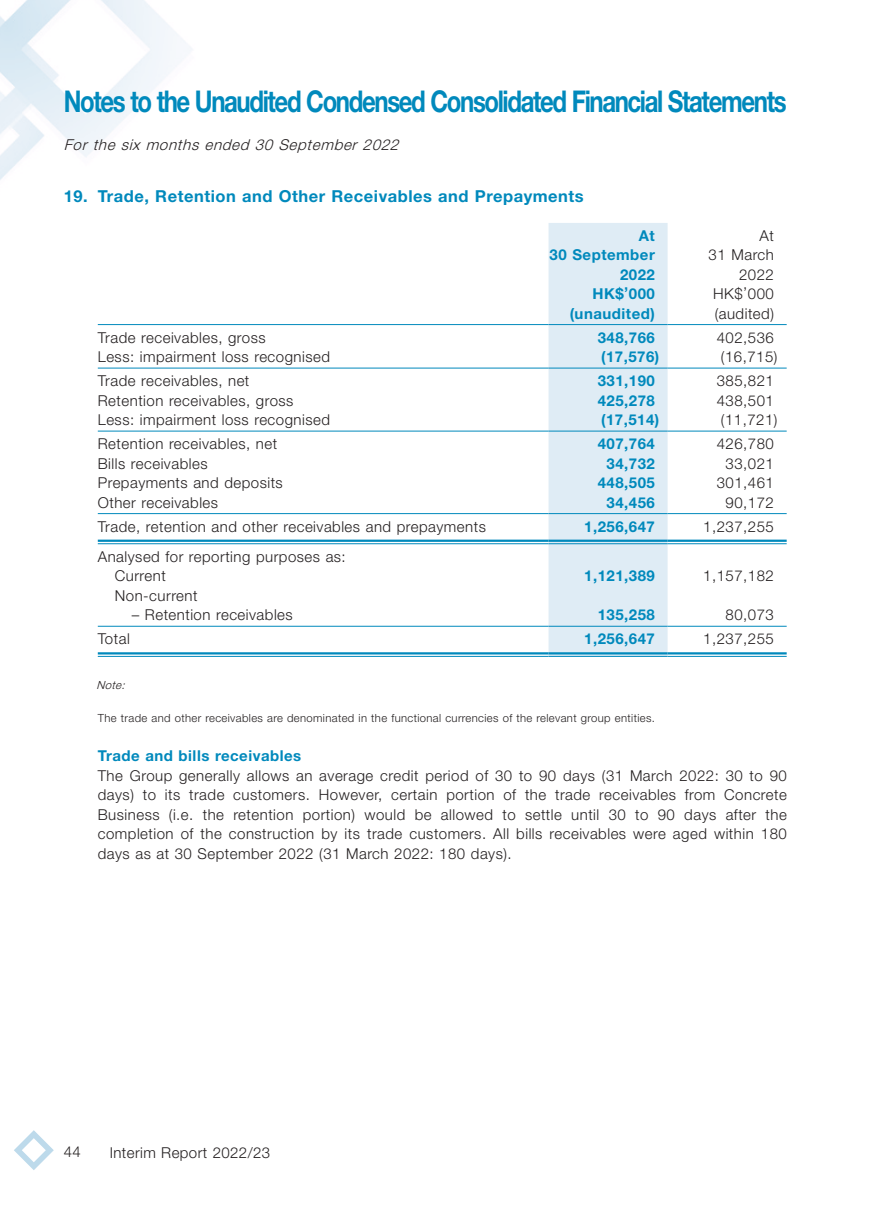
<style>
.page{position:relative;width:893px;height:1212px;background:#fff}
.page>*{position:absolute;margin:0;border:0;box-sizing:border-box;transform-origin:0 0}
.t1{font:700 30px "Helvetica Neue LT Std";letter-spacing:-.055em;color:#0089bc;scale:.8 1}
.Heading_1{font:700 16.5px "Helvetica Neue LT Std";letter-spacing:.035em;color:#0089bc}
.Body_Text{font:300 15px/19.5px "Helvetica Neue LT Std";letter-spacing:.035em;color:#231f20;text-align:justify}
.Body_Text-2{font:700 15px "Helvetica Neue LT Std";letter-spacing:.035em;color:#0089bc}
.t2{font:italic 300 15px "Helvetica Neue LT Std";color:#231f20}
.Heading_2{font:700 15px "Helvetica Neue LT Std";letter-spacing:.035em;color:#0089bc}
.Notes{font:300 11.25px "Helvetica Neue LT Std";letter-spacing:.035em;color:#231f20}
.Notes-2{font:italic 300 11.25px "Helvetica Neue LT Std";color:#231f20}
</style>
<div class="page">
<img style="left:0;top:0;width:787px;height:657px">
<svg style="left:14px;top:1130px;width:40px;height:40px"></svg>
<div style="left:549px;top:223px;width:119px;height:433px;background:#dfecf5"></div>
<hr style="left:98px;top:324px;width:451px;height:1px;background:#0089bc">
<hr style="left:549px;top:324px;width:119px;height:1px;background:#0089bc">
<hr style="left:668px;top:324px;width:119px;height:1px;background:#0089bc">
<hr style="left:98px;top:368px;width:451px;height:1px;background:#0089bc">
<hr style="left:549px;top:368px;width:119px;height:1px;background:#0089bc">
<hr style="left:668px;top:368px;width:119px;height:1px;background:#0089bc">
<hr style="left:98px;top:431px;width:451px;height:1px;background:#0089bc">
<hr style="left:549px;top:431px;width:119px;height:1px;background:#0089bc">
<hr style="left:668px;top:431px;width:119px;height:1px;background:#0089bc">
<hr style="left:98px;top:513px;width:451px;height:1px;background:#0089bc">
<hr style="left:549px;top:513px;width:119px;height:1px;background:#0089bc">
<hr style="left:668px;top:513px;width:119px;height:1px;background:#0089bc">
<hr style="left:98px;top:540px;width:451px;height:2px;background:#0089bc">
<hr style="left:98px;top:543px;width:451px;height:1px;background:#0089bc">
<hr style="left:549px;top:540px;width:119px;height:2px;background:#0089bc">
<hr style="left:549px;top:543px;width:119px;height:1px;background:#0089bc">
<hr style="left:668px;top:540px;width:119px;height:2px;background:#0089bc">
<hr style="left:668px;top:543px;width:119px;height:1px;background:#0089bc">
<hr style="left:98px;top:626px;width:451px;height:1px;background:#0089bc">
<hr style="left:549px;top:626px;width:119px;height:1px;background:#0089bc">
<hr style="left:668px;top:626px;width:119px;height:1px;background:#0089bc">
<hr style="left:98px;top:652px;width:451px;height:2px;background:#0089bc">
<hr style="left:98px;top:656px;width:451px;height:1px;background:#0089bc">
<hr style="left:549px;top:652px;width:119px;height:2px;background:#0089bc">
<hr style="left:549px;top:656px;width:119px;height:1px;background:#0089bc">
<hr style="left:668px;top:652px;width:119px;height:2px;background:#0089bc">
<hr style="left:668px;top:656px;width:119px;height:1px;background:#0089bc">
<h1 class="t1" style="left:64px;top:83px;width:905px">Notes to the Unaudited Condensed Consolidated Financial Statements</h1>
<p class="t2" style="left:64px;top:135px;width:341px">For the six months ended 30 September 2022</p>
<p class="Heading_1" style="left:64px;top:186px;width:522px">19. Trade, Retention and Other Receivables and Prepayments</p>
<p class="Body_Text-2" style="left:639px;top:226px;width:18px">At</p>
<p class="Body_Text" style="left:759px;top:225px;width:16px">At</p>
<p class="Body_Text-2" style="left:550px;top:245px;width:107px">30 September</p>
<p class="Body_Text" style="left:709px;top:245px;width:67px">31 March</p>
<p class="Body_Text-2" style="left:620px;top:265px;width:36px">2022</p>
<p class="Body_Text" style="left:739px;top:264px;width:36px">2022</p>
<p class="Body_Text-2" style="left:592px;top:284px;width:64px">HK$’000</p>
<p class="Body_Text" style="left:713px;top:284px;width:62px">HK$’000</p>
<p class="Body_Text-2" style="left:570px;top:304px;width:87px">(unaudited)</p>
<p class="Body_Text" style="left:715px;top:303px;width:61px">(audited)</p>
<p class="Body_Text" style="left:98px;top:327px;width:169px">Trade receivables, gross</p>
<p class="Body_Text-2" style="left:598px;top:328px;width:59px">348,766</p>
<p class="Body_Text" style="left:717px;top:327px;width:59px">402,536</p>
<p class="Body_Text" style="left:98px;top:347px;width:234px">Less: impairment loss recognised</p>
<p class="Body_Text-2" style="left:601px;top:347px;width:60px">(17,576)</p>
<p class="Body_Text" style="left:721px;top:347px;width:58px">(16,715)</p>
<p class="Body_Text" style="left:98px;top:371px;width:153px">Trade receivables, net</p>
<p class="Body_Text-2" style="left:598px;top:371px;width:59px">331,190</p>
<p class="Body_Text" style="left:717px;top:371px;width:59px">385,821</p>
<p class="Body_Text" style="left:98px;top:390px;width:197px">Retention receivables, gross</p>
<p class="Body_Text-2" style="left:598px;top:391px;width:59px">425,278</p>
<p class="Body_Text" style="left:717px;top:390px;width:59px">438,501</p>
<p class="Body_Text" style="left:98px;top:410px;width:234px">Less: impairment loss recognised</p>
<p class="Body_Text-2" style="left:601px;top:410px;width:60px">(17,514)</p>
<p class="Body_Text" style="left:721px;top:410px;width:58px">(11,721)</p>
<p class="Body_Text" style="left:98px;top:434px;width:181px">Retention receivables, net</p>
<p class="Body_Text-2" style="left:598px;top:434px;width:59px">407,764</p>
<p class="Body_Text" style="left:717px;top:434px;width:59px">426,780</p>
<p class="Body_Text" style="left:98px;top:453px;width:111px">Bills receivables</p>
<p class="Body_Text-2" style="left:606px;top:454px;width:50px">34,732</p>
<p class="Body_Text" style="left:726px;top:453px;width:50px">33,021</p>
<p class="Body_Text" style="left:98px;top:473px;width:187px">Prepayments and deposits</p>
<p class="Body_Text-2" style="left:598px;top:473px;width:59px">448,505</p>
<p class="Body_Text" style="left:717px;top:473px;width:59px">301,461</p>
<p class="Body_Text" style="left:98px;top:492px;width:122px">Other receivables</p>
<p class="Body_Text-2" style="left:606px;top:493px;width:50px">34,456</p>
<p class="Body_Text" style="left:726px;top:492px;width:50px">90,172</p>
<p class="Body_Text" style="left:98px;top:516px;width:390px">Trade, retention and other receivables and prepayments</p>
<p class="Body_Text-2" style="left:584px;top:517px;width:72px">1,256,647</p>
<p class="Body_Text" style="left:703px;top:516px;width:72px">1,237,255</p>
<p class="Body_Text" style="left:98px;top:546px;width:250px">Analysed for reporting purposes as:</p>
<p class="Body_Text" style="left:115px;top:566px;width:53px">Current</p>
<p class="Body_Text-2" style="left:584px;top:567px;width:72px">1,121,389</p>
<p class="Body_Text" style="left:703px;top:566px;width:72px">1,157,182</p>
<p class="Body_Text" style="left:115px;top:585px;width:84px">Non-current</p>
<p class="Body_Text" style="left:132px;top:605px;width:162px">– Retention receivables</p>
<p class="Body_Text-2" style="left:598px;top:606px;width:59px">135,258</p>
<p class="Body_Text" style="left:726px;top:605px;width:50px">80,073</p>
<p class="Body_Text" style="left:98px;top:629px;width:33px">Total</p>
<p class="Body_Text-2" style="left:584px;top:630px;width:72px">1,256,647</p>
<p class="Body_Text" style="left:703px;top:629px;width:72px">1,237,255</p>
<p class="Notes-2" style="left:97px;top:678px;width:33px">Note:</p>
<p class="Notes" style="left:98px;top:711px;width:559px">The trade and other receivables are denominated in the functional currencies of the relevant group entities.</p>
<p class="Heading_2" style="left:98px;top:746px;width:205px">Trade and bills receivables</p>
<p class="Body_Text" style="left:98px;top:765px;width:691px">The Group generally allows an average credit period of 30 to 90 days (31 March 2022: 30 to 90 days) to its trade customers. However, certain portion of the trade receivables from Concrete Business (i.e. the retention portion) would be allowed to settle until 30 to 90 days after the completion of the construction by its trade customers. All bills receivables were aged within 180 days as at 30 September 2022 (31 March 2022: 180 days).</p>
<p class="Body_Text" style="left:64px;top:1141px;width:19px">44</p>
<p class="Body_Text" style="left:110px;top:1142px;width:162px">Interim Report 2022/23</p>
</div>
